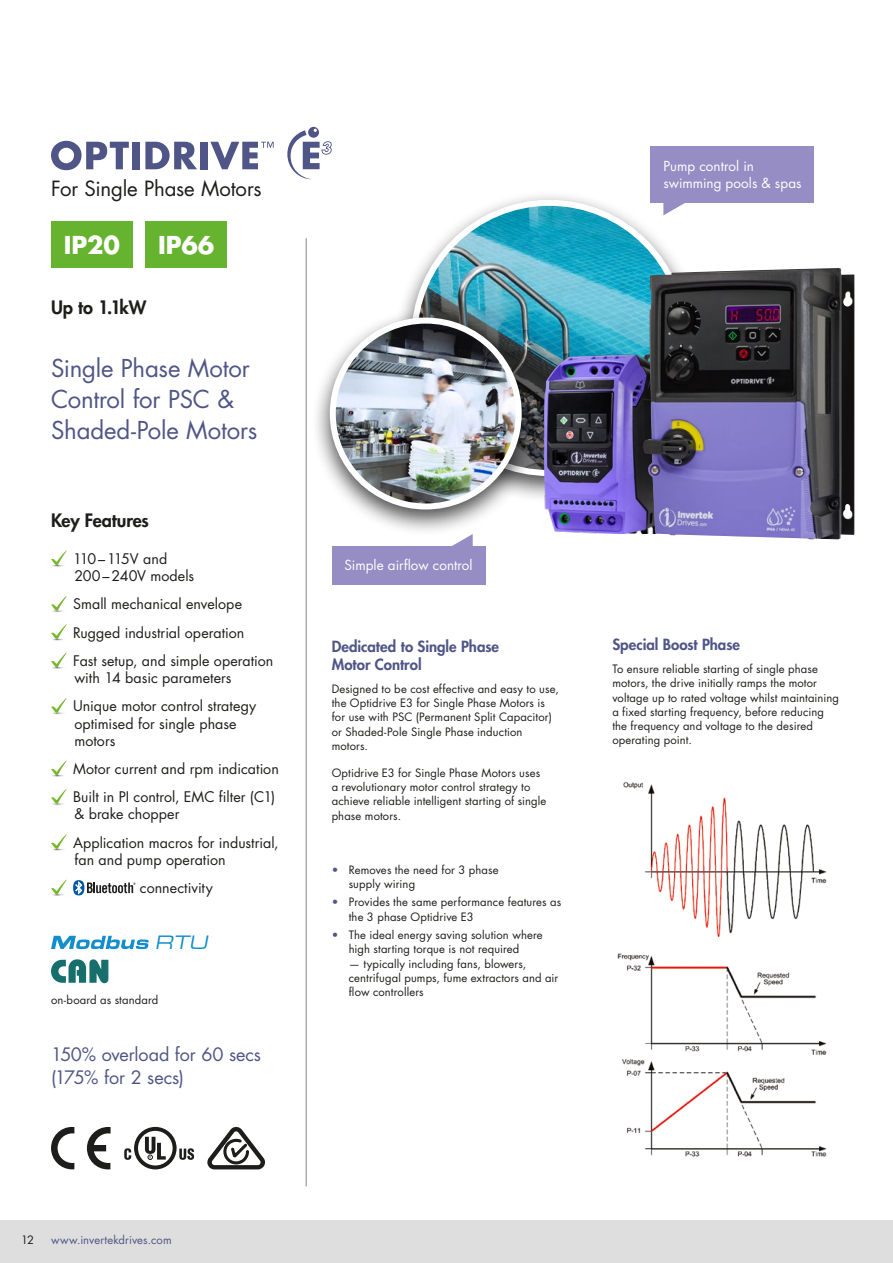
<style>
.page{position:relative;width:893px;height:1263px;background:#fff}
.page>*{position:absolute;margin:0;border:0;box-sizing:border-box;transform-origin:0 0}
.BODY{font:24px/31.2px "Futura Std";letter-spacing:-.005em;color:#4f5586}
.t1{font:700 24px "Futura Std";letter-spacing:-.005em;color:#fff}
.t2{font:italic 22.65px "Metrostyle Extended";color:#0f8ecd}
.Intro_Text_PLUS{font:20.4px "Futura Std";letter-spacing:-.01em;color:#1d1d1b}
.Intro_Text_PLUS-2{font:18px/23.4px "Futura Std";letter-spacing:-.005em;color:#4f5586}
.Intro_Text_PLUS-3{font:800 18px "Futura Std";letter-spacing:-.01em;color:#1d1d1b}
.t3{font:800 15px/18px "Futura Std";color:#4f5586}
.Tick_BULLET_2{font:14.25px/17.1px "Futura Std";letter-spacing:.005em;color:#1d1d1b}
.Intro_Text_PLUS-4{font:13.5px/17.5px "Futura Std";color:#fff}
.BODY-2{font:11.25px/14.2px "Futura Std";letter-spacing:.01em;color:#1d1d1b}
.t4{font:11.25px "Futura Std";letter-spacing:.01em;color:#4f5586}
.s1{color:#4f5586}
</style>
<div class="page">
<div style="left:0;top:1220px;width:893px;height:43px;background:#dedede"></div>
<div style="left:393px;top:190px;width:313px;height:313px;background:#0e0f0e;opacity:.75"></div>
<img style="left:414px;top:203px;width:270px;height:270px;border-radius:135px">
<div style="left:311px;top:307px;width:229px;height:229px;background:#0e0f0e;opacity:.75"></div>
<img style="left:333px;top:321px;width:186px;height:185px;border-radius:93px">
<div style="left:330px;top:318px;width:192px;height:191px;border:6px solid #fff;border-radius:50%"></div>
<img style="left:544px;top:355px;width:99px;height:179px">
<img style="left:643px;top:268px;width:211px;height:271px">
<div style="left:651px;top:147px;width:163px;height:56px;background:#958dc4"></div>
<svg style="left:663px;top:203px;width:22px;height:12px"></svg>
<div style="left:332px;top:546px;width:153px;height:39px;background:#958dc4"></div>
<svg style="left:451px;top:534px;width:22px;height:12px"></svg>
<img style="left:623px;top:781px;width:204px;height:156px">
<img style="left:617px;top:953px;width:210px;height:204px">
<hr style="left:306px;top:238px;width:1px;height:948px;background:#878787">
<hr style="left:51px;top:564px;width:16px;height:3px;background:#646363">
<svg style="left:51px;top:550px;width:16px;height:15px"></svg>
<hr style="left:51px;top:609px;width:16px;height:3px;background:#646363">
<svg style="left:51px;top:595px;width:16px;height:16px"></svg>
<svg style="left:52px;top:639px;width:12px;height:2px"></svg>
<svg style="left:51px;top:624px;width:16px;height:15px"></svg>
<hr style="left:51px;top:666px;width:16px;height:3px;background:#646363">
<svg style="left:51px;top:652px;width:16px;height:15px"></svg>
<hr style="left:51px;top:711px;width:16px;height:3px;background:#646363">
<svg style="left:51px;top:697px;width:16px;height:16px"></svg>
<hr style="left:51px;top:774px;width:16px;height:3px;background:#646363">
<svg style="left:51px;top:760px;width:16px;height:15px"></svg>
<hr style="left:51px;top:802px;width:16px;height:3px;background:#646363">
<svg style="left:51px;top:788px;width:16px;height:16px"></svg>
<svg style="left:52px;top:849px;width:12px;height:2px"></svg>
<svg style="left:51px;top:834px;width:16px;height:15px"></svg>
<hr style="left:51px;top:893px;width:16px;height:3px;background:#646363">
<svg style="left:51px;top:879px;width:16px;height:16px"></svg>
<svg style="left:73px;top:880px;width:62px;height:15px"></svg>
<svg style="left:287px;top:127px;width:45px;height:52px"></svg>
<svg style="left:210px;top:142px;width:64px;height:27px"></svg>
<div style="left:200px;top:142px;width:7px;height:27px;background:#4f5586"></div>
<svg style="left:145px;top:142px;width:52px;height:27px"></svg>
<div style="left:132px;top:142px;width:7px;height:27px;background:#4f5586"></div>
<svg style="left:51px;top:141px;width:78px;height:29px"></svg>
<svg style="left:124px;top:1127px;width:70px;height:42px"></svg>
<svg style="left:87px;top:1127px;width:24px;height:42px"></svg>
<svg style="left:51px;top:1127px;width:23px;height:42px"></svg>
<svg style="left:207px;top:1127px;width:58px;height:42px"></svg>
<svg style="left:51px;top:936px;width:98px;height:13px"></svg>
<div style="left:146px;top:221px;width:81px;height:47px;background:#65b32e"></div>
<div style="left:51px;top:221px;width:82px;height:47px;background:#65b32e"></div>
<hr style="left:892px;top:170px;width:1px;height:723px;background:#d6d6e6">
<svg style="left:51px;top:959px;width:57px;height:24px"></svg>
<p class="Intro_Text_PLUS" style="left:51px;top:176px;width:212px">For Single Phase Motors</p>
<p class="t1" style="left:64px;top:229px;width:58px">IP20</p>
<p class="t1" style="left:158px;top:229px;width:58px">IP66</p>
<p class="Intro_Text_PLUS-3" style="left:51px;top:296px;width:97px">Up to 1.1kW</p>
<p class="BODY" style="left:51px;top:353px;width:208px">Single Phase Motor<br>Control for PSC &amp;<br>Shaded-Pole Motors</p>
<h5 class="Intro_Text_PLUS-3" style="left:51px;top:509px;width:99px">Key Features</h5>
<p class="Tick_BULLET_2" style="left:73px;top:550px;width:123px">110–115V and<br>200–240V models</p>
<p class="Tick_BULLET_2" style="left:73px;top:596px;width:170px">Small mechanical envelope</p>
<p class="Tick_BULLET_2" style="left:73px;top:624px;width:173px">Rugged industrial operation</p>
<p class="Tick_BULLET_2" style="left:73px;top:652px;width:202px">Fast setup, and simple operation with 14 basic parameters</p>
<p class="Tick_BULLET_2" style="left:73px;top:698px;width:185px">Unique motor control strategy optimised for single phase motors</p>
<p class="Tick_BULLET_2" style="left:73px;top:760px;width:207px">Motor current and rpm indication</p>
<p class="Tick_BULLET_2" style="left:73px;top:789px;width:203px">Built in PI control, EMC filter (C1) &amp; brake chopper</p>
<p class="Tick_BULLET_2" style="left:73px;top:834px;width:207px">Application macros for industrial, fan and pump operation</p>
<p class="Tick_BULLET_2" style="left:140px;top:879px;width:74px">connectivity</p>
<p class="t2" style="left:155px;top:930px;width:58px">RTU</p>
<p class="BODY-2" style="left:51px;top:992px;width:109px">on-board as standard</p>
<p class="Intro_Text_PLUS-2" style="left:51px;top:1043px;width:212px">150% overload for 60 secs (175% for 2 secs)</p>
<p class="Intro_Text_PLUS-4" style="left:663px;top:157px;width:140px">Pump control in swimming pools &amp; spas</p>
<p class="Intro_Text_PLUS-4" style="left:344px;top:557px;width:130px">Simple airflow control</p>
<h3 class="t3" style="left:332px;top:637px;width:169px">Dedicated to Single Phase<br>Motor Control</h3>
<p class="BODY-2" style="left:332px;top:682px;width:229px">Designed to be cost effective and easy to use, the Optidrive E3 for Single Phase Motors is for use with PSC (Permanent Split Capacitor) or Shaded-Pole Single Phase induction motors.</p>
<p class="BODY-2" style="left:332px;top:766px;width:216px">Optidrive E3 for Single Phase Motors uses a revolutionary motor control strategy to achieve reliable intelligent starting of single phase motors.</p>
<p class="BODY-2" style="left:349px;top:862px;width:151px;text-indent:-17px"><span class="s1">•</span> Removes the need for 3 phase supply wiring</p>
<p class="BODY-2" style="left:349px;top:895px;width:214px;text-indent:-17px"><span class="s1">•</span> Provides the same performance features as the 3 phase Optidrive E3</p>
<p class="BODY-2" style="left:332px;top:928px;width:213px;text-align:center"><span class="s1">•</span> The ideal energy saving solution where high starting torque is not required</p>
<p class="BODY-2" style="left:349px;top:956px;width:211px">— typically including fans, blowers, centrifugal pumps, fume extractors and air flow controllers</p>
<h3 class="t3" style="left:612px;top:636px;width:129px">Special Boost Phase</h3>
<p class="BODY-2" style="left:612px;top:662px;width:228px">To ensure reliable starting of single phase motors, the drive initially ramps the motor voltage up to rated voltage whilst maintaining a fixed starting frequency, before reducing the frequency and voltage to the desired operating point.</p>
<p class="BODY-2" style="left:21px;top:1232px;width:14px">12</p>
<p class="t4" style="left:51px;top:1232px;width:122px">www.invertekdrives.com</p>
</div>
